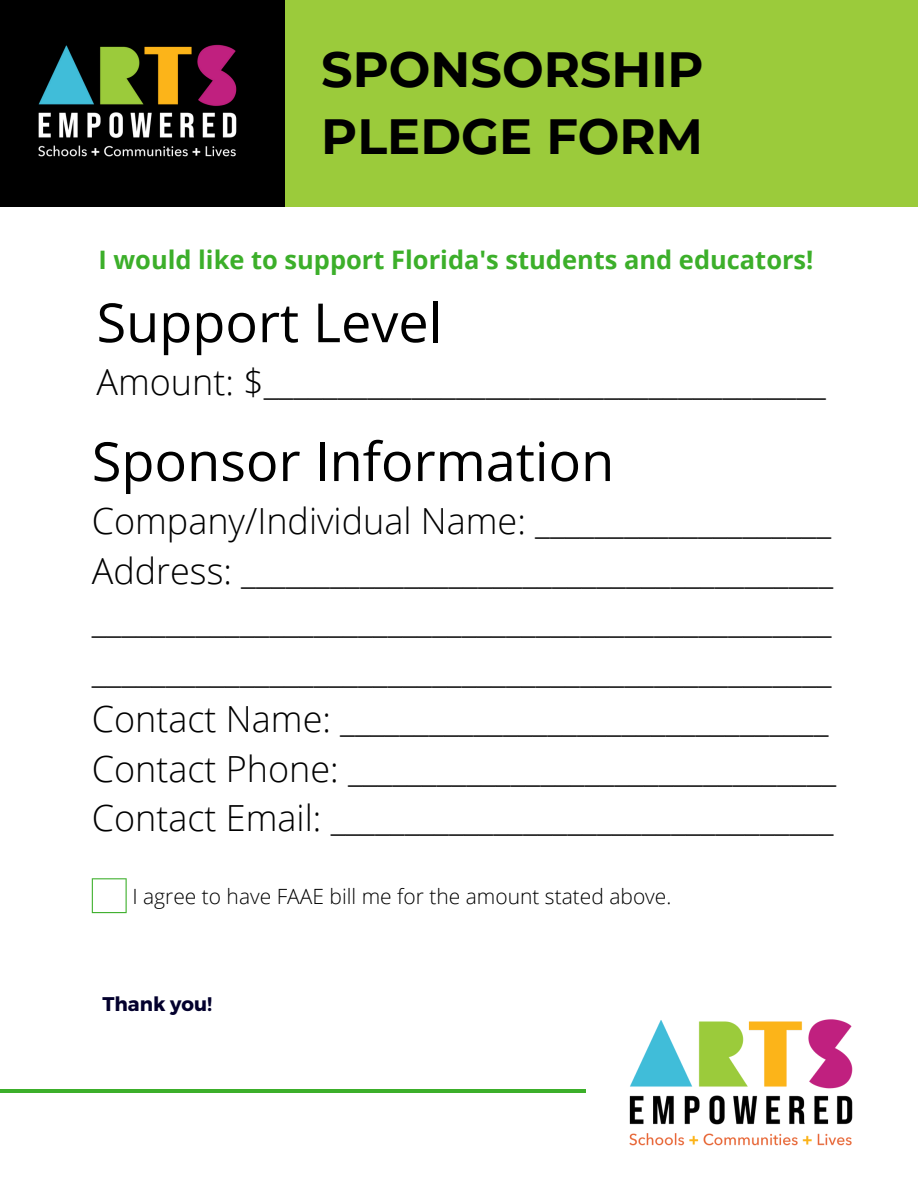
<style>
.page{position:relative;width:918px;height:1188px;background:#fff}
.page>*{position:absolute;margin:0;border:0;box-sizing:border-box;transform-origin:0 0}
.t1{font:54px "Open Sans";color:#000}
.t2{font:700 49.35px/66.3px "Montserrat";color:#000}
.t3{font:300 36px/49.5px "Open Sans";color:#000}
.t4{font:700 25.5px "Open Sans";color:#3caf2a}
.t5{font:300 21px "Open Sans";color:#000}
.t6{font:700 19.8px "Montserrat";color:#03002d}
</style>
<div class="page">
<div style="left:255px;top:0;width:663px;height:206px;background:#9bcb3b"></div>
<hr style="left:0;top:1090px;width:585px;height:3px;background:#3caf2a">
<svg style="left:92px;top:878px;width:35px;height:35px"></svg>
<img style="left:629px;top:1019px;width:224px;height:127px">
<div style="left:0;top:0;width:285px;height:206px;background:#000"></div>
<img style="left:38px;top:44px;width:199px;height:113px">
<h2 class="t2" style="left:321px;top:37px;width:384px">SPONSORSHIP<br>PLEDGE FORM</h2>
<p class="t4" style="left:98px;top:241px;width:717px">I would like to support Florida's students and educators!</p>
<h1 class="t1" style="left:97px;top:285px;width:347px">Support Level</h1>
<p class="t3" style="left:97px;top:357px;width:731px">Amount: $______________________________________</p>
<h1 class="t1" style="left:92px;top:423px;width:524px">Sponsor Information</h1>
<p class="t3" style="left:92px;top:495px;width:746px">Company/Individual Name: ____________________ Address: ________________________________________ __________________________________________________ __________________________________________________ Contact Name: _________________________________ Contact Phone: _________________________________ Contact Email: __________________________________</p>
<p class="t5" style="left:132px;top:881px;width:541px">I agree to have FAAE bill me for the amount stated above.</p>
<p class="t6" style="left:103px;top:992px;width:111px">Thank you!</p>
</div>
